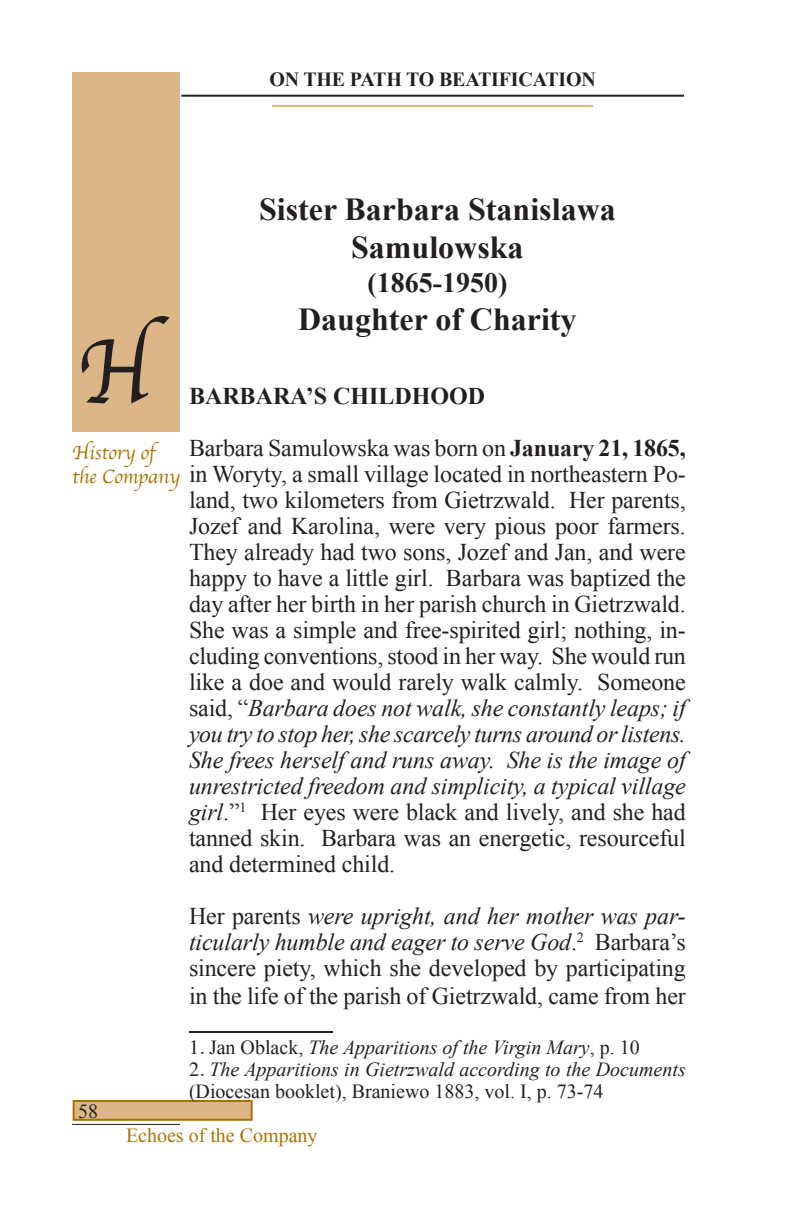
<style>
.page{position:relative;width:792px;height:1224px;background:#fff}
.page>*{position:absolute;margin:0;border:0;box-sizing:border-box;transform-origin:0 0}
.t1{font:96px "Apple Chancery";color:#231f20;scale:.89 1}
.t2{font:700 32px "Times New Roman";color:#231f20}
.t3{font:700 28px "Times New Roman";color:#231f20}
.t4{font:24px/26px "Times New Roman";letter-spacing:-.005em;color:#231f20;text-align:justify}
.t5{font:700 24px "Times New Roman";color:#231f20}
.t6{font:italic 20px/22px "Times New Roman";color:#231f20}
.t7{font:700 20px "Times New Roman";letter-spacing:-.01em;color:#231f20}
.t8{font:20px "Apple Chancery";letter-spacing:-.01em;color:#a97300}
.t9{font:20px "Times New Roman";color:#a97300}
.t10{font:20px "Times New Roman";color:#231f20}
.s1{font-weight:700}
.s2{font-style:italic}
.s3{font-family:"Times";font-style:normal}
.s4{font-style:normal}
</style>
<div class="page">
<hr style="left:72px;top:1124px;width:108px;height:1px;background:#231f20">
<div style="left:73px;top:1100px;width:180px;height:21px;background:#dcb686;border:2px solid #a97300"></div>
<hr style="left:189px;top:1031px;width:144px;height:2px;background:#231f20">
<hr style="left:181px;top:95px;width:503px;height:2px;background:#231f20">
<hr style="left:272px;top:105px;width:321px;height:2px;background:#a97300">
<div style="left:72px;top:72px;width:108px;height:360px;background:#dcb686"></div>
<p class="t7" style="left:269px;top:65px;width:328px">ON THE PATH TO BEATIFICATION</p>
<p class="t2" style="left:259px;top:187px;width:358px">Sister Barbara Stanislawa</p>
<p class="t2" style="left:351px;top:225px;width:174px">Samulowska</p>
<p class="t3" style="left:367px;top:263px;width:141px">(1865-1950)</p>
<p class="t2" style="left:298px;top:297px;width:280px">Daughter of Charity</p>
<p class="t1" style="left:77px;top:295px;width:83px">H</p>
<p class="t8" style="left:72px;top:437px;width:85px">History of</p>
<p class="t8" style="left:72px;top:461px;width:109px">the Company</p>
<p class="t5" style="left:189px;top:379px;width:298px">BARBARA’S CHILDHOOD</p>
<p class="t4" style="left:189px;top:435px;width:498px">Barbara Samulowska was born on <span class="s1">January 21, 1865, </span>in Woryty, a small village located in northeastern Po&shy;land, two kilometers from Gietrzwald. Her parents, Jozef and Karolina, were very pious poor farmers.<br>They already had two sons, Jozef and Jan, and were happy to have a little girl. Barbara was baptized the day after her birth in her parish church in Gietrzwald.<br>She was a simple and free-spirited girl; nothing, in&shy;cluding conventions, stood in her way. She would run like a doe and would rarely walk calmly. Someone said, “<span class="s2">Barbara does not walk, she constantly leaps; if you try to stop her, she scarcely turns around or listens.<br>She frees herself and runs away. She is the image of unrestricted freedom and simplicity, a typical village girl</span>.”<sup>1</sup> Her eyes were black and lively, and she had tanned skin. Barbara was an energetic, resourceful and determined child.</p>
<p class="t4" style="left:189px;top:902px;width:498px;line-height:26.6px">Her parents <span class="s2">were upright, and her mother was par&shy;ticularly humble and eager to serve God</span>.<sup>2</sup> Barbara’s sincere piety, which she developed by participating in the life of the parish of Gietrzwald, came from her</p>
<p class="t6" style="left:189px;top:1036px;width:452px"><span class="s3">1.</span> <span class="s4">Jan Oblack,</span> The Apparitions of the Virgin Mary<span class="s4">, p. 10</span></p>
<p class="t6" style="left:189px;top:1058px;width:498px"><span class="s3">2.</span> The Apparitions in Gietrzwald according to the Documents <span class="s4">(Diocesan booklet), Braniewo 1883, vol. I, p. 73-74</span></p>
<p class="t10" style="left:78px;top:1098px;width:21px">58</p>
<p class="t9" style="left:126px;top:1122px;width:193px">Echoes of the Company</p>
</div>
